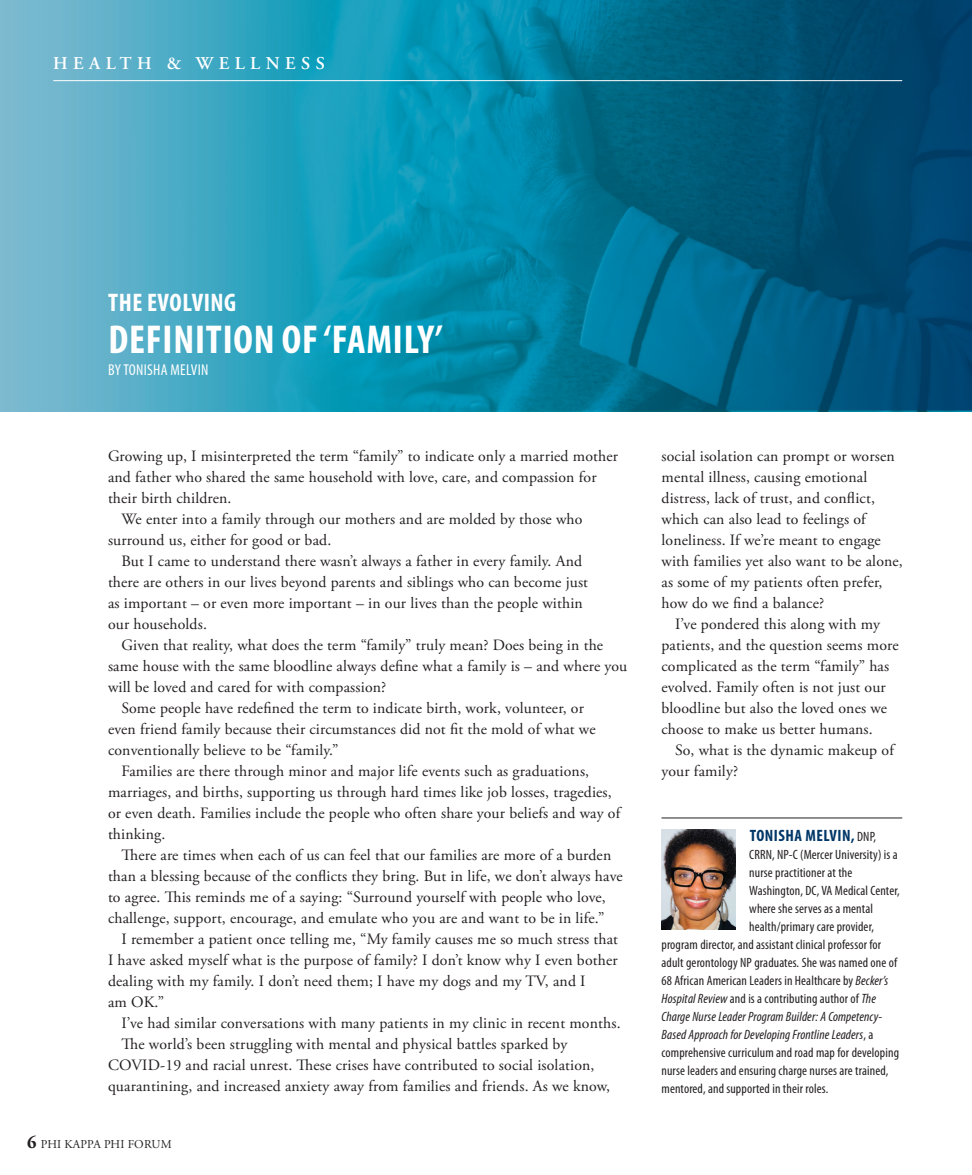
<style>
.page{position:relative;width:972px;height:1175px;background:#fff}
.page>*{position:absolute;margin:0;border:0;box-sizing:border-box;transform-origin:0 0}
.t1{font:700 condensed 40.5px "Myriad Pro";letter-spacing:.02em;color:#fff}
.t2{font:700 condensed 25.5px "Myriad Pro";letter-spacing:.02em;color:#fff}
.t3{font:600 18px "Adobe Garamond Pro";letter-spacing:.305em;color:#fff}
.t4{font:700 condensed 16.5px "Myriad Pro";letter-spacing:.03em;color:#003667}
.t5{font:15.75px/21px "Adobe Garamond Pro";letter-spacing:.01em;color:#231f20}
.t6{font:condensed 15.75px "Myriad Pro";letter-spacing:.02em;color:#fff}
.t7{font:condensed 13.5px "Myriad Pro";letter-spacing:.01em;color:#231f20}
.t8{font:italic condensed 13.5px "Myriad Pro";letter-spacing:.01em;color:#231f20}
.t9{font:12px "Adobe Garamond Pro";letter-spacing:.015em;color:#231f20}
.s1{font-weight:700;font-size:18px}
.s2{font-weight:400;font-size:13.5px;color:#231f20}
.s3{font-style:italic}
.s4{font-style:normal}
</style>
<div class="page">
<img style="left:0;top:0;width:972px;height:411px">
<img style="left:662px;top:829px;width:74px;height:101px">
<hr style="left:662px;top:817px;width:240px;height:1px;background:#231f20">
<hr style="left:53px;top:80px;width:849px;height:1px;background:#fff">
<p class="t3" style="left:53px;top:53px;width:273px">HEALTH &amp; WELLNESS</p>
<p class="t2" style="left:108px;top:288px;width:130px">THE EVOLVING</p>
<p class="t1" style="left:108px;top:317px;width:336px">DEFINITION OF ‘FAMILY’</p>
<p class="t6" style="left:108px;top:361px;width:102px">BY TONISHA MELVIN</p>
<p class="t5" style="left:108px;top:445px;width:512px">Growing up, I misinterpreted the term “family” to indicate only a married mother and father who shared the same household with love, care, and compassion for their birth children.</p>
<p class="t5" style="left:108px;top:508px;width:476px;text-indent:14px">We enter into a family through our mothers and are molded by those who surround us, either for good or bad.</p>
<p class="t5" style="left:108px;top:550px;width:482px;text-indent:14px">But I came to understand there wasn’t always a father in every family. And there are others in our lives beyond parents and siblings who can become just as important – or even more important – in our lives than the people within our households.</p>
<p class="t5" style="left:108px;top:634px;width:521px;text-indent:14px">Given that reality, what does the term “family” truly mean? Does being in the same house with the same bloodline always define what a family is – and where you will be loved and cared for with compassion?</p>
<p class="t5" style="left:108px;top:697px;width:489px;text-indent:14px">Some people have redefined the term to indicate birth, work, volunteer, or even friend family because their circumstances did not fit the mold of what we conventionally believe to be “family.”</p>
<p class="t5" style="left:108px;top:760px;width:514px;text-indent:14px">Families are there through minor and major life events such as graduations, marriages, and births, supporting us through hard times like job losses, tragedies, or even death. Families include the people who often share your beliefs and way of thinking.</p>
<p class="t5" style="left:108px;top:844px;width:516px;text-indent:14px">There are times when each of us can feel that our families are more of a burden than a blessing because of the conflicts they bring. But in life, we don’t always have to agree. This reminds me of a saying: “Surround yourself with people who love, challenge, support, encourage, and emulate who you are and want to be in life.”</p>
<p class="t5" style="left:108px;top:928px;width:512px;text-indent:14px">I remember a patient once telling me, “My family causes me so much stress that I have asked myself what is the purpose of family? I don’t know why I even bother dealing with my family. I don’t need them; I have my dogs and my TV, and I<br>am OK.”</p>
<p class="t5" style="left:122px;top:1012px;width:501px">I’ve had similar conversations with many patients in my clinic in recent months.</p>
<p class="t5" style="left:108px;top:1033px;width:504px;text-indent:14px">The world’s been struggling with mental and physical battles sparked by<br>COVID-19 and racial unrest. These crises have contributed to social isolation, quarantining, and increased anxiety away from families and friends. As we know,</p>
<p class="t9" style="left:27px;top:1136px;width:146px"><span class="s1">6</span> PHI KAPPA PHI FORUM</p>
<p class="t5" style="left:662px;top:445px;width:243px">social isolation can prompt or worsen mental illness, causing emotional distress, lack of trust, and conflict, which can also lead to feelings of loneliness. If we’re meant to engage with families yet also want to be alone, as some of my patients often prefer, how do we find a balance?</p>
<p class="t5" style="left:662px;top:613px;width:239px;text-indent:14px">I’ve pondered this along with my patients, and the question seems more complicated as the term “family” has evolved. Family often is not just our bloodline but also the loved ones we choose to make us better humans.</p>
<p class="t5" style="left:662px;top:739px;width:234px;text-indent:14px">So, what is the dynamic makeup of your family?</p>
<p class="t4" style="left:750px;top:826px;width:128px">TONISHA MELVIN, <span class="s2">DNP,</span></p>
<p class="t7" style="left:749px;top:847px;width:150px">CRRN, NP-C (Mercer University) is a</p>
<p class="t7" style="left:749px;top:865px;width:105px">nurse practitioner at the</p>
<p class="t7" style="left:749px;top:883px;width:152px">Washington, DC, VA Medical Center,</p>
<p class="t7" style="left:749px;top:901px;width:125px">where she serves as a mental</p>
<p class="t7" style="left:749px;top:919px;width:126px">health/primary care provider,</p>
<p class="t7" style="left:662px;top:937px;width:221px">program director, and assistant clinical professor for</p>
<p class="t7" style="left:662px;top:955px;width:237px">adult gerontology NP graduates. She was named one of</p>
<p class="t7" style="left:662px;top:973px;width:228px">68 African American Leaders in Healthcare by <span class="s3">Becker’s</span></p>
<p class="t7" style="left:662px;top:991px;width:216px"><span class="s3">Hospital Review</span> and is a contributing author of <span class="s3">The</span></p>
<p class="t8" style="left:662px;top:1009px;width:222px">Charge Nurse Leader Program Builder: A Competency-</p>
<p class="t8" style="left:662px;top:1027px;width:213px">Based Approach for Developing Frontline Leaders<span class="s4">, a</span></p>
<p class="t7" style="left:662px;top:1045px;width:239px">comprehensive curriculum and road map for developing</p>
<p class="t7" style="left:662px;top:1063px;width:228px">nurse leaders and ensuring charge nurses are trained,</p>
<p class="t7" style="left:662px;top:1081px;width:168px">mentored, and supported in their roles.</p>
</div>
